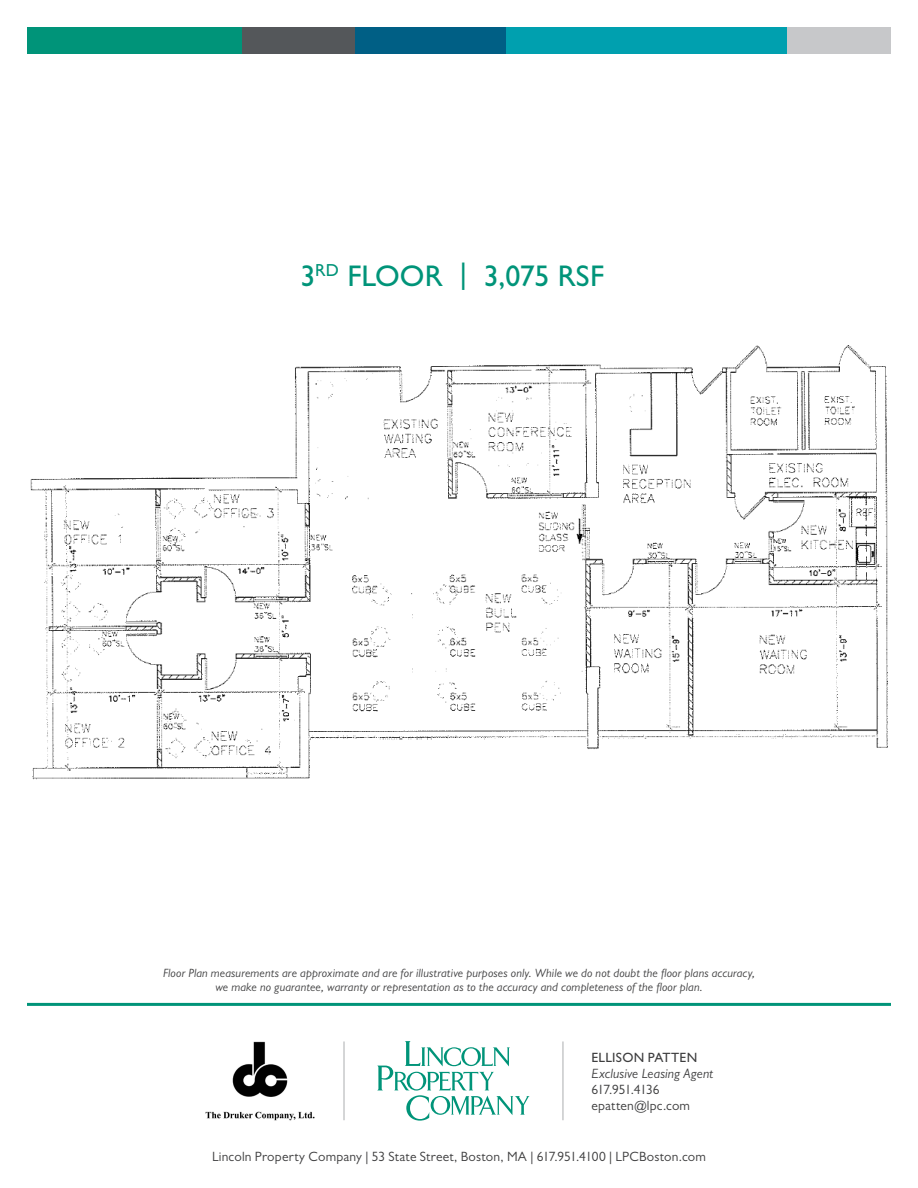
<style>
.page{position:relative;width:918px;height:1188px;background:#fff}
.page>*{position:absolute;margin:0;border:0;box-sizing:border-box;transform-origin:0 0}
.t1{font:500 30px "Gill Sans MT Std";color:#009479}
.t2{font:13.5px/16.2px "Gill Sans MT Std";letter-spacing:.015em;color:#3e3e3f}
.t3{font:italic 13.5px "Gill Sans MT Std";letter-spacing:.01em;color:#3e3e3f}
.t4{font:500 13.5px "Gill Sans MT Std";letter-spacing:.015em;color:#3e3e3f}
.t5{font:italic 12px/14.4px "Gill Sans MT Std";letter-spacing:.015em;color:#3e3e3f;text-align:center}
</style>
<div class="page">
<hr style="left:27px;top:1003px;width:864px;height:3px;background:#009479">
<div style="left:27px;top:27px;width:216px;height:27px;background:#009479"></div>
<div style="left:243px;top:27px;width:112px;height:27px;background:#54575a"></div>
<div style="left:355px;top:27px;width:151px;height:27px;background:#005f85"></div>
<div style="left:506px;top:27px;width:282px;height:27px;background:#00a0af"></div>
<div style="left:788px;top:27px;width:103px;height:27px;background:#c7c8ca"></div>
<hr style="left:562px;top:1041px;width:2px;height:79px;background:#c7c8ca">
<svg style="left:377px;top:1041px;width:153px;height:80px"></svg>
<hr style="left:343px;top:1041px;width:2px;height:79px;background:#c7c8ca">
<img style="left:205px;top:1041px;width:110px;height:80px">
<img style="left:30px;top:345px;width:858px;height:435px">
<div style="left:690px;top:766px;width:201px;height:45px;background:#fff"></div>
<p class="t1" style="left:300px;top:259px;width:305px">3<sup>RD</sup> FLOOR | 3,075 RSF</p>
<p class="t5" style="left:163px;top:965px;width:593px">Floor Plan measurements are approximate and are for illustrative purposes only. While we do not doubt the floor plans accuracy, we make no guarantee, warranty or representation as to the accuracy and completeness of the floor plan.</p>
<p class="t4" style="left:591px;top:1049px;width:107px">ELLISON PATTEN</p>
<p class="t3" style="left:591px;top:1066px;width:123px">Exclusive Leasing Agent</p>
<p class="t2" style="left:591px;top:1081px;width:100px">617.951.4136 epatten@lpc.com</p>
<p class="t2" style="left:212px;top:1148px;width:495px">Lincoln Property Company | 53 State Street, Boston, MA | 617.951.4100 | LPCBoston.com</p>
</div>
